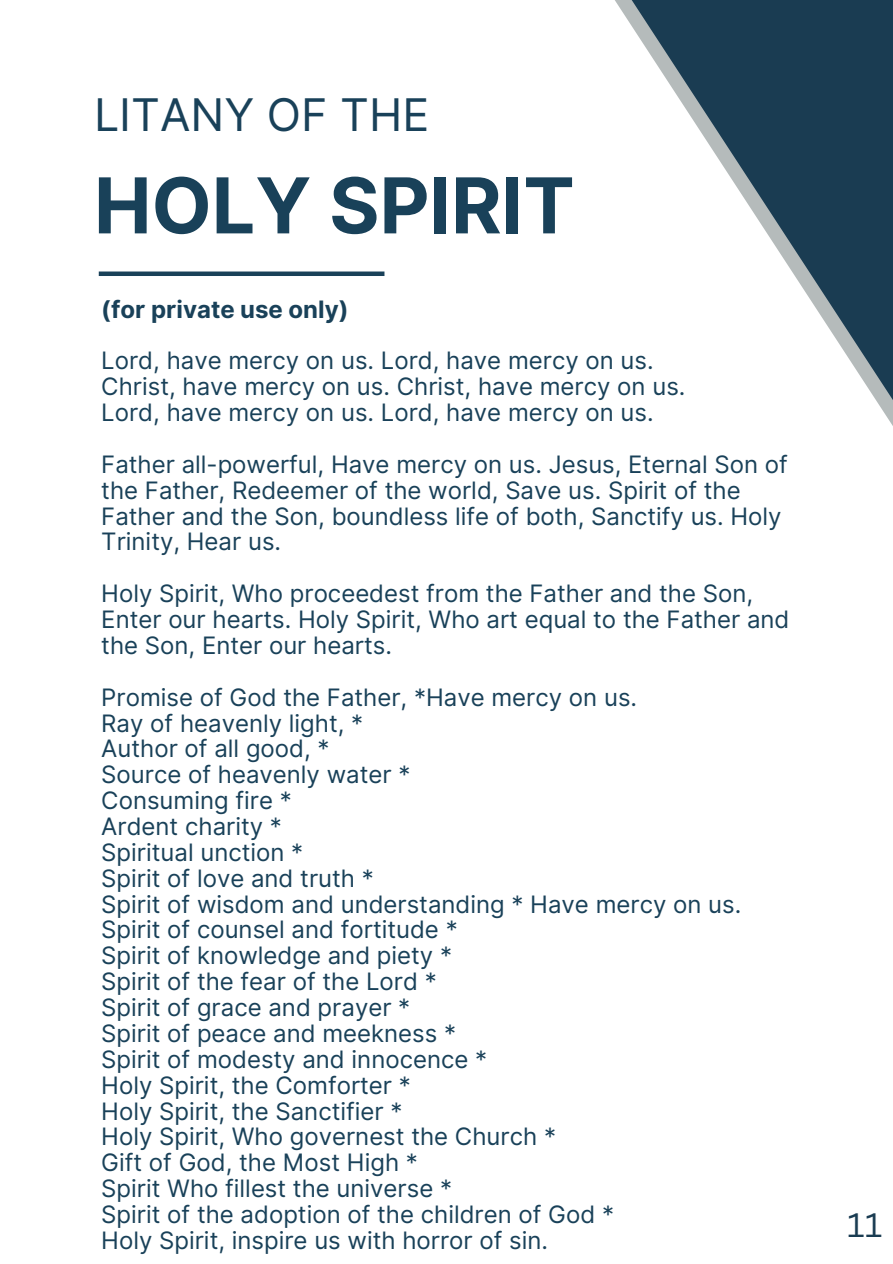
<style>
.page{position:relative;width:893px;height:1264px;background:#fff}
.page>*{position:absolute;margin:0;border:0;box-sizing:border-box;transform-origin:0 0}
.t1{font:700 76.95px "Inter";color:#194159}
.t2{font:45px "Inter";color:#194159}
.t3{font:33px "Canva Sans";color:#1a3c52}
.t4{font:24px/25.8px "Inter";color:#194159}
.t5{font:700 24px "Inter";color:#194159}
</style>
<div class="page">
<div style="left:99px;top:271px;width:285px;height:5px;background:#194159"></div>
<svg style="left:615px;top:0;width:277px;height:425px"></svg>
<p class="t2" style="left:94px;top:88px;width:337px">LITANY OF THE</p>
<p class="t1" style="left:94px;top:159px;width:482px">HOLY SPIRIT</p>
<p class="t5" style="left:101px;top:294px;width:249px">(for private use only)</p>
<p class="t4" style="left:101px;top:348px;width:554px">Lord, have mercy on us. Lord, have mercy on us.</p>
<p class="t4" style="left:101px;top:373px;width:585px">Christ, have mercy on us. Christ, have mercy on us.</p>
<p class="t4" style="left:101px;top:399px;width:554px">Lord, have mercy on us. Lord, have mercy on us.</p>
<p class="t4" style="left:101px;top:451px;width:688px">Father all-powerful, Have mercy on us. Jesus, Eternal Son of the Father, Redeemer of the world, Save us. Spirit of the Father and the Son, boundless life of both, Sanctify us. Holy Trinity, Hear us.</p>
<p class="t4" style="left:101px;top:580px;width:689px">Holy Spirit, Who proceedest from the Father and the Son,<br>Enter our hearts. Holy Spirit, Who art equal to the Father and the Son, Enter our hearts.</p>
<p class="t4" style="left:101px;top:684px;width:537px">Promise of God the Father, *Have mercy on us.</p>
<p class="t4" style="left:101px;top:710px;width:263px">Ray of heavenly light, *</p>
<p class="t4" style="left:101px;top:735px;width:230px">Author of all good, *</p>
<p class="t4" style="left:101px;top:761px;width:310px">Source of heavenly water *</p>
<p class="t4" style="left:101px;top:787px;width:192px">Consuming fire *</p>
<p class="t4" style="left:101px;top:813px;width:182px">Ardent charity *</p>
<p class="t4" style="left:101px;top:839px;width:203px">Spiritual unction *</p>
<p class="t4" style="left:101px;top:865px;width:274px">Spirit of love and truth *</p>
<p class="t4" style="left:101px;top:891px;width:641px">Spirit of wisdom and understanding * Have mercy on us.</p>
<p class="t4" style="left:101px;top:916px;width:358px">Spirit of counsel and fortitude *</p>
<p class="t4" style="left:101px;top:942px;width:352px">Spirit of knowledge and piety *</p>
<p class="t4" style="left:101px;top:968px;width:337px">Spirit of the fear of the Lord *</p>
<p class="t4" style="left:101px;top:994px;width:310px">Spirit of grace and prayer *</p>
<p class="t4" style="left:101px;top:1020px;width:356px">Spirit of peace and meekness *</p>
<p class="t4" style="left:101px;top:1046px;width:387px">Spirit of modesty and innocence *</p>
<p class="t4" style="left:101px;top:1072px;width:311px">Holy Spirit, the Comforter *</p>
<p class="t4" style="left:101px;top:1097px;width:302px">Holy Spirit, the Sanctifier *</p>
<p class="t4" style="left:101px;top:1123px;width:456px">Holy Spirit, Who governest the Church *</p>
<p class="t4" style="left:101px;top:1149px;width:318px">Gift of God, the Most High *</p>
<p class="t4" style="left:101px;top:1175px;width:352px">Spirit Who fillest the universe *</p>
<p class="t4" style="left:101px;top:1201px;width:514px">Spirit of the adoption of the children of God *</p>
<p class="t4" style="left:101px;top:1227px;width:448px">Holy Spirit, inspire us with horror of sin.</p>
<p class="t3" style="left:847px;top:1202px;width:37px">11</p>
</div>
